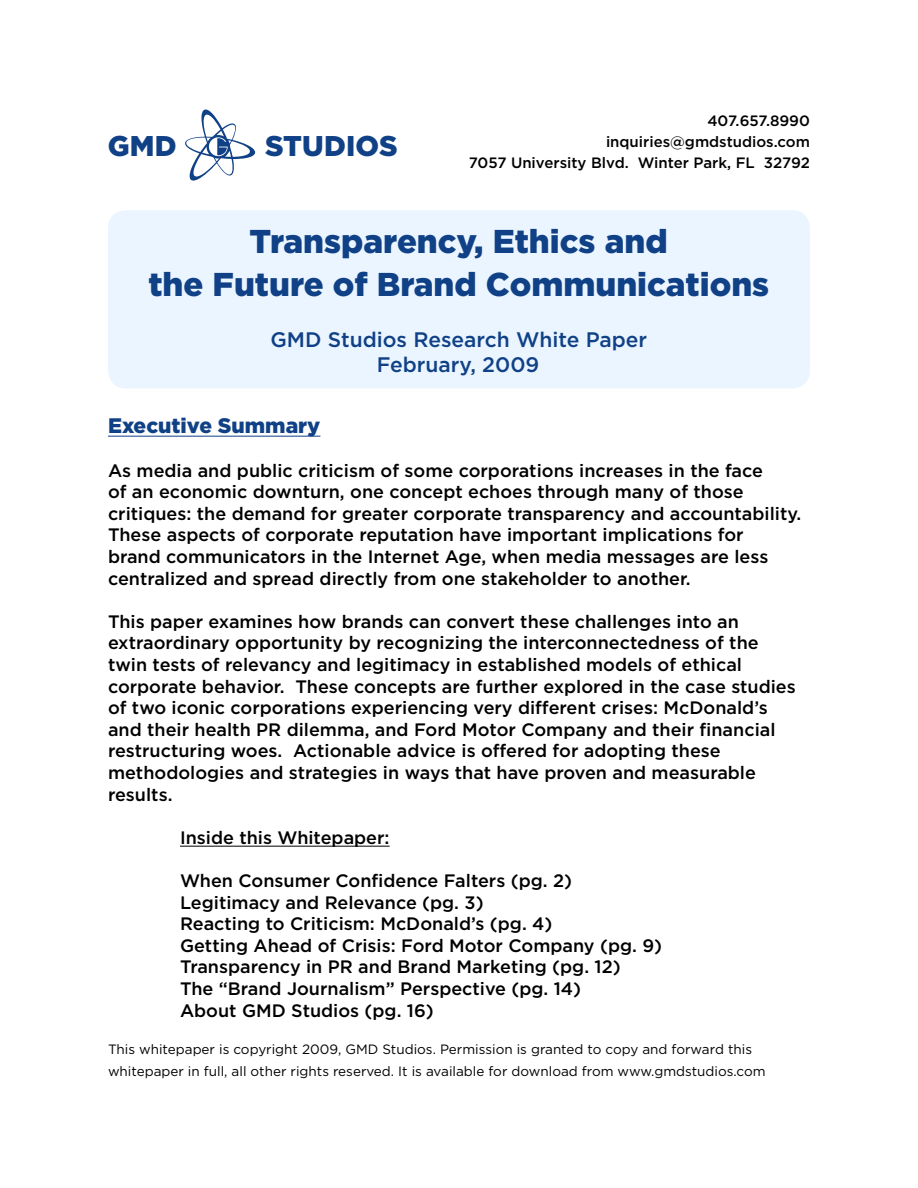
<style>
.page{position:relative;width:918px;height:1188px;background:#fff}
.page>*{position:absolute;margin:0;border:0;box-sizing:border-box;transform-origin:0 0}
.t1{font:900 33px/43.2px "Gotham";color:#104186;text-align:center}
.t2{font:900 28.5px "Gotham";letter-spacing:.005em;color:#104186}
.t3{font:500 21px/25.2px "Gotham";color:#104186;text-align:center}
.t4{font:900 21px "Gotham";color:#104186}
.t5{font:500 18px/21.6px "Gotham";color:#000}
.t6{font:500 15px/21px "Gotham";color:#000;text-align:right}
.t7{font:13.5px/21.6px "Gotham";color:#000}
</style>
<div class="page">
<svg style="left:185px;top:110px;width:71px;height:71px"></svg>
<hr style="left:108px;top:436px;width:212px;height:1px;background:#104186">
<hr style="left:180px;top:846px;width:210px;height:1px;background:#000">
<div style="left:108px;top:210px;width:702px;height:178px;background:#ebf5ff;border-radius:18px"></div>
<h2 class="t2" style="left:108px;top:126px;width:70px">GMD</h2>
<h2 class="t2" style="left:265px;top:126px;width:134px">STUDIOS</h2>
<p class="t6" style="left:469px;top:110px;width:343px">407.657.8990<br>inquiries@gmdstudios.com<br>7057 University Blvd. Winter Park, FL 32792</p>
<h1 class="t1" style="left:148px;top:219px;width:622px">Transparency, Ethics and<br>the Future of Brand Communications</h1>
<p class="t3" style="left:270px;top:326px;width:378px">GMD Studios Research White Paper<br>February, 2009</p>
<p class="t4" style="left:108px;top:411px;width:214px">Executive Summary</p>
<p class="t5" style="left:108px;top:459px;width:695px">As media and public criticism of some corporations increases in the face<br>of an economic downturn, one concept echoes through many of those critiques: the demand for greater corporate transparency and accountability.<br>These aspects of corporate reputation have important implications for<br>brand communicators in the Internet Age, when media messages are less centralized and spread directly from one stakeholder to another.</p>
<p class="t5" style="left:108px;top:610px;width:689px">This paper examines how brands can convert these challenges into an extraordinary opportunity by recognizing the interconnectedness of the twin tests of relevancy and legitimacy in established models of ethical corporate behavior. These concepts are further explored in the case studies of two iconic corporations experiencing very different crises: McDonald’s and their health PR dilemma, and Ford Motor Company and their financial restructuring woes. Actionable advice is offered for adopting these methodologies and strategies in ways that have proven and measurable results.</p>
<p class="t5" style="left:180px;top:826px;width:211px">Inside this Whitepaper:</p>
<p class="t5" style="left:180px;top:870px;width:484px">When Consumer Confidence Falters (pg. 2)<br>Legitimacy and Relevance (pg. 3)<br>Reacting to Criticism: McDonald’s (pg. 4)<br>Getting Ahead of Crisis: Ford Motor Company (pg. 9)<br>Transparency in PR and Brand Marketing (pg. 12)<br>The “Brand Journalism” Perspective (pg. 14)<br>About GMD Studios (pg. 16)</p>
<p class="t7" style="left:108px;top:1039px;width:659px">This whitepaper is copyright 2009, GMD Studios. Permission is granted to copy and forward this whitepaper in full, all other rights reserved. It is available for download from www.gmdstudios.com</p>
</div>
